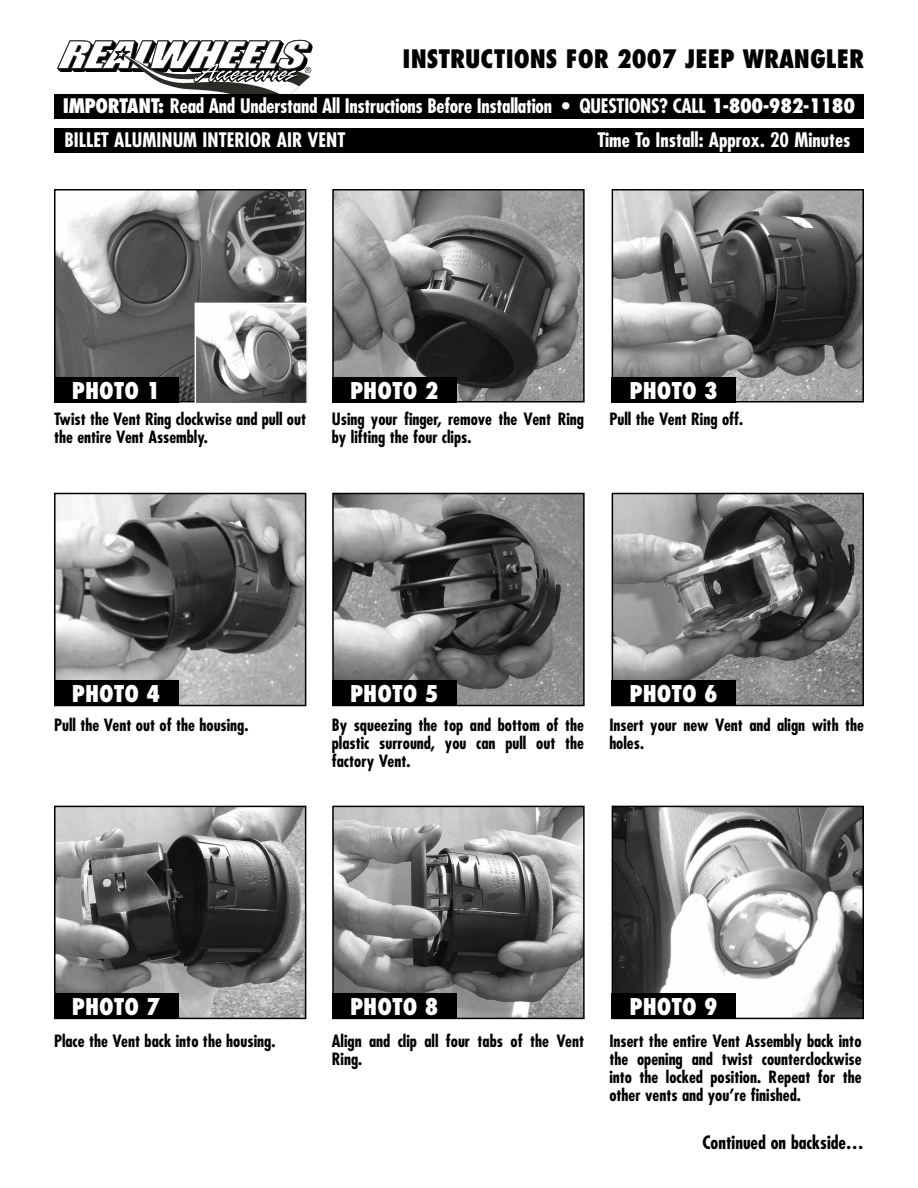
<style>
.page{position:relative;width:918px;height:1188px;background:#fff}
.page>*{position:absolute;margin:0;border:0;box-sizing:border-box;transform-origin:0 0}
.t1{font:800 condensed 24.75px "Futura";color:#000}
.t2{font:800 condensed 22.5px "Futura";color:#fff}
.t3{font:700 condensed 19.5px/33.6px "Futura";letter-spacing:-.015em;color:#fff}
.t4{font:700 condensed 18px "Futura";color:#000}
.t5{font:700 condensed 16.5px/18px "Futura";color:#000}
.s1{font-weight:800}
</style>
<div class="page">
<svg style="left:57px;top:40px;width:256px;height:55px"></svg>
<div style="left:54px;top:95px;width:810px;height:24px;background:#000"></div>
<div style="left:54px;top:128px;width:810px;height:25px;background:#000"></div>
<img style="left:57px;top:192px;width:246px;height:208px">
<div style="left:54px;top:189px;width:252px;height:214px;border:2px solid #000"></div>
<div style="left:54px;top:377px;width:124px;height:26px;background:#000"></div>
<img style="left:335px;top:192px;width:247px;height:208px">
<div style="left:332px;top:189px;width:253px;height:214px;border:2px solid #000"></div>
<div style="left:332px;top:377px;width:124px;height:26px;background:#000"></div>
<img style="left:615px;top:192px;width:246px;height:208px">
<div style="left:612px;top:189px;width:252px;height:214px;border:2px solid #000"></div>
<div style="left:612px;top:377px;width:124px;height:26px;background:#000"></div>
<img style="left:57px;top:496px;width:246px;height:207px">
<div style="left:54px;top:493px;width:252px;height:213px;border:2px solid #000"></div>
<div style="left:54px;top:680px;width:124px;height:26px;background:#000"></div>
<img style="left:335px;top:496px;width:247px;height:207px">
<div style="left:332px;top:493px;width:253px;height:213px;border:2px solid #000"></div>
<div style="left:332px;top:680px;width:124px;height:26px;background:#000"></div>
<img style="left:615px;top:496px;width:246px;height:207px">
<div style="left:612px;top:493px;width:252px;height:213px;border:2px solid #000"></div>
<div style="left:612px;top:680px;width:124px;height:26px;background:#000"></div>
<img style="left:57px;top:809px;width:246px;height:207px">
<div style="left:54px;top:806px;width:252px;height:213px;border:2px solid #000"></div>
<div style="left:54px;top:993px;width:124px;height:26px;background:#000"></div>
<img style="left:335px;top:809px;width:247px;height:207px">
<div style="left:332px;top:806px;width:253px;height:213px;border:2px solid #000"></div>
<div style="left:332px;top:993px;width:124px;height:26px;background:#000"></div>
<img style="left:615px;top:809px;width:246px;height:207px">
<div style="left:612px;top:806px;width:252px;height:213px;border:2px solid #000"></div>
<div style="left:612px;top:993px;width:124px;height:26px;background:#000"></div>
<img style="left:198px;top:306px;width:107px;height:95px">
<div style="left:195px;top:303px;width:113px;height:101px;border:2px solid #fff"></div>
<h1 class="t1" style="left:403px;top:48px;width:463px">INSTRUCTIONS FOR 2007 JEEP WRANGLER</h1>
<p class="t3" style="left:63px;top:91px;width:794px"><span class="s1">IMPORTANT:</span> Read And Understand All Instructions Before Installation • QUESTIONS? CALL <span class="s1">1-800-982-1180<br></span>BILLET ALUMINUM INTERIOR AIR VENT</p>
<p class="t3" style="left:598px;top:125px;width:254px">Time To Install: Approx. 20 Minutes</p>
<h2 class="t2" style="left:72px;top:381px;width:90px">PHOTO 1</h2>
<h2 class="t2" style="left:350px;top:381px;width:90px">PHOTO 2</h2>
<h2 class="t2" style="left:630px;top:381px;width:90px">PHOTO 3</h2>
<p class="t5" style="left:54px;top:411px;width:254px">Twist the Vent Ring clockwise and pull out the entire Vent Assembly.</p>
<p class="t5" style="left:332px;top:411px;width:254px">Using your finger, remove the Vent Ring by lifting the four clips.</p>
<p class="t5" style="left:609px;top:411px;width:135px">Pull the Vent Ring off.</p>
<h2 class="t2" style="left:72px;top:684px;width:90px">PHOTO 4</h2>
<h2 class="t2" style="left:350px;top:684px;width:90px">PHOTO 5</h2>
<h2 class="t2" style="left:630px;top:684px;width:90px">PHOTO 6</h2>
<p class="t5" style="left:54px;top:717px;width:196px">Pull the Vent out of the housing.</p>
<p class="t5" style="left:332px;top:717px;width:254px;text-align:justify">By squeezing the top and bottom of the plastic surround, you can pull out the factory Vent.</p>
<p class="t5" style="left:609px;top:717px;width:256px">Insert your new Vent and align with the holes.</p>
<h2 class="t2" style="left:72px;top:997px;width:90px">PHOTO 7</h2>
<h2 class="t2" style="left:350px;top:997px;width:90px">PHOTO 8</h2>
<h2 class="t2" style="left:630px;top:997px;width:90px">PHOTO 9</h2>
<p class="t5" style="left:54px;top:1033px;width:223px">Place the Vent back into the housing.</p>
<p class="t5" style="left:332px;top:1033px;width:254px">Align and clip all four tabs of the Vent<br>Ring.</p>
<p class="t5" style="left:609px;top:1033px;width:254px;text-align:justify">Insert the entire Vent Assembly back into the opening and twist counterclockwise into the locked position. Repeat for the other vents and you’re finished.</p>
<p class="t4" style="left:702px;top:1134px;width:163px">Continued on backside…</p>
</div>
